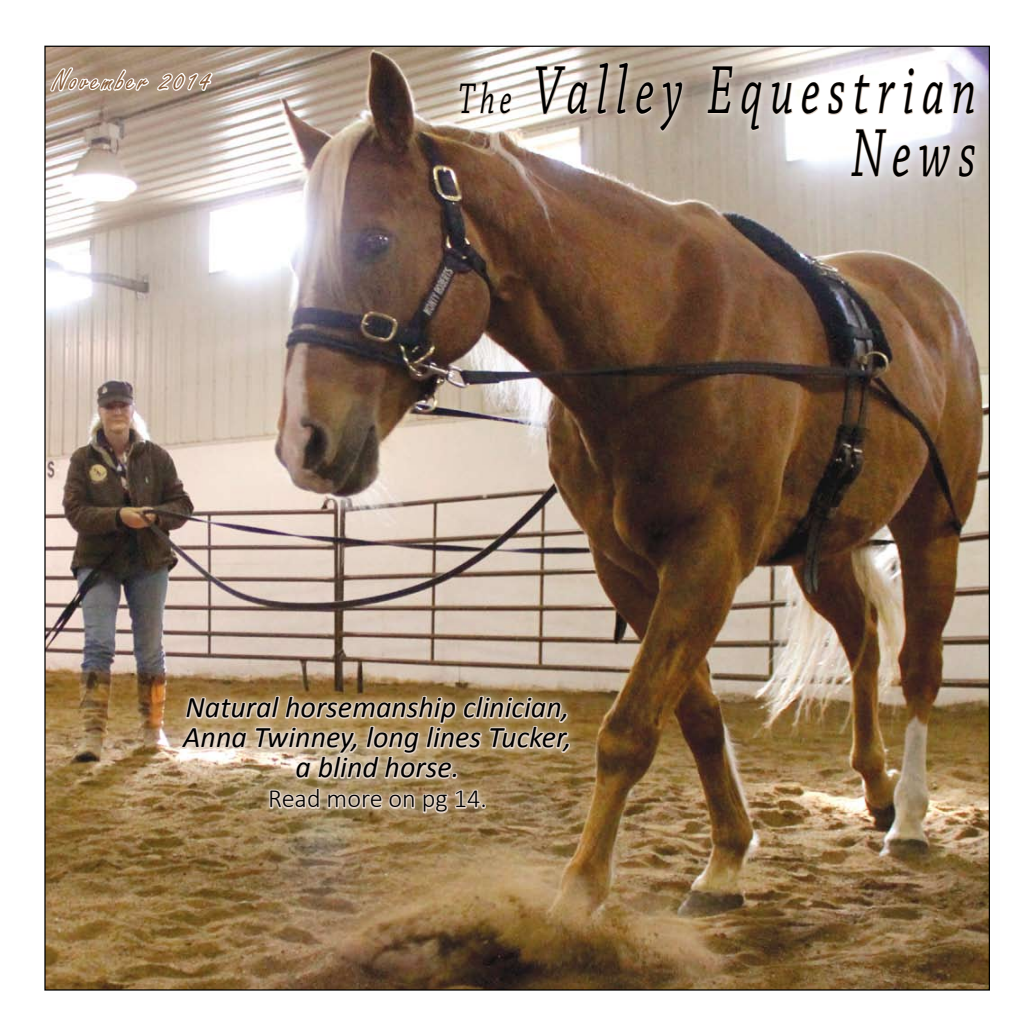
<style>
.page{position:relative;width:1035px;height:1035px;background:#fff}
.page>*{position:absolute;margin:0;border:0;box-sizing:border-box;transform-origin:0 0}
.t1{font:italic 71.75px/62.5px "Chaparral Pro";letter-spacing:.16em;color:#000;text-align:right;scale:.66 1}
.t2{font:31.25px "Freestyle Script";letter-spacing:.08em;color:#875c39}
.t3{font:italic 30px/30px "Calibri";color:#000;text-align:center}
.t4{font:300 26.25px "Calibri";color:#000}
.s1{font-size:45.25px}
</style>
<div class="page">
<img style="left:46px;top:48px;width:942px;height:941px">
<div style="left:450px;top:55px;width:532px;height:130px;background:#fff;opacity:.75"></div>
<svg style="left:458px;top:81px;width:54px;height:41px"></svg>
<svg style="left:535px;top:66px;width:54px;height:50px"></svg>
<svg style="left:597px;top:62px;width:13px;height:65px"></svg>
<svg style="left:616px;top:62px;width:13px;height:65px"></svg>
<svg style="left:635px;top:81px;width:49px;height:51px;background:#bcad9e"></svg>
<svg style="left:706px;top:48px;width:28px;height:85px;background:#c4b8ad"></svg>
<svg style="left:741px;top:81px;width:22px;height:63px"></svg>
<svg style="left:771px;top:81px;width:22px;height:49px"></svg>
<svg style="left:801px;top:81px;width:19px;height:34px"></svg>
<svg style="left:827px;top:45px;width:149px;height:133px"></svg>
<svg style="left:49px;top:62px;width:168px;height:40px"></svg>
<div style="left:173px;top:688px;width:404px;height:133px;background:#fff;opacity:.75"></div>
<svg style="left:180px;top:670px;width:392px;height:145px;background:#b69e7d"></svg>
<p class="t2" style="left:52px;top:63px;width:160px">November 2014</p>
<h1 class="t1" style="left:458px;top:63px;width:787px"><span class="s1">The</span> Valley Equestrian<br>News</h1>
<p class="t3" style="left:183px;top:691px;width:390px">Natural horsemanship clinician,<br>Anna Twinney, long lines Tucker, a blind horse.</p>
<p class="t4" style="left:268px;top:783px;width:220px">Read more on pg 14.</p>
</div>
